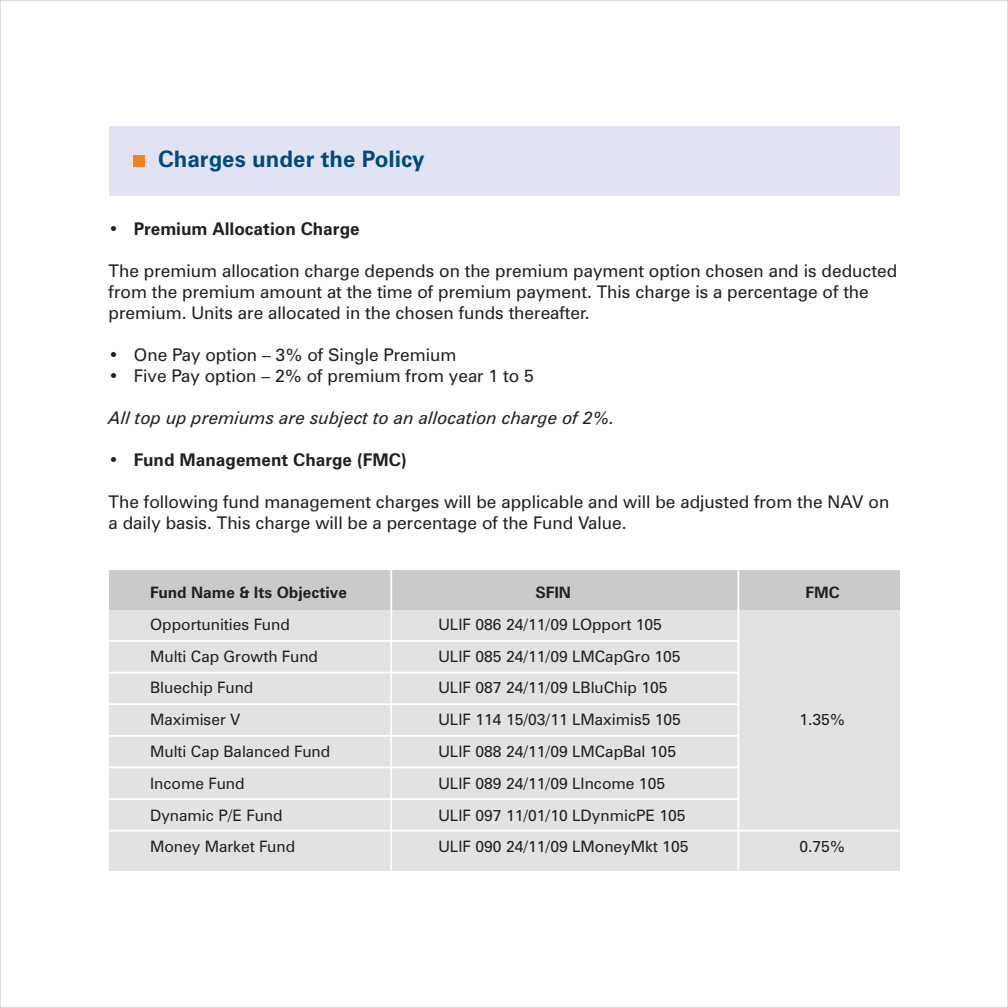
<style>
.page{position:relative;width:1008px;height:1008px;background:#fff}
.page>*{position:absolute;margin:0;border:0;box-sizing:border-box;transform-origin:0 0}
.t1{font:700 22.75px "Zurich BT";color:#01497f}
.t2{font:17.5px/21px "Zurich BT";color:#231f20}
.t3{font:italic 17.5px "Zurich BT";color:#231f20}
.t4{font:700 17.5px "Zurich BT";color:#231f20}
.t5{font:15.75px "Zurich BT";color:#231f20}
.t6{font:700 15.75px "Zurich BT";color:#231f20}
</style>
<div class="page">
<div style="left:109px;top:126px;width:790px;height:70px;background:#e0e4f2"></div>
<div style="left:133px;top:155px;width:12px;height:12px;background:#f58220"></div>
<div style="left:109px;top:570px;width:790px;height:300px;background:#e1e2e4"></div>
<div style="left:109px;top:570px;width:790px;height:39px;background:#c9cacc"></div>
<hr style="left:390px;top:570px;width:2px;height:300px;background:#fff">
<hr style="left:109px;top:767px;width:629px;height:1px;background:#fff">
<hr style="left:109px;top:735px;width:629px;height:2px;background:#fff">
<hr style="left:109px;top:703px;width:629px;height:2px;background:#fff">
<hr style="left:109px;top:672px;width:629px;height:1px;background:#fff">
<hr style="left:109px;top:640px;width:629px;height:2px;background:#fff">
<hr style="left:109px;top:830px;width:790px;height:2px;background:#fff">
<hr style="left:109px;top:798px;width:629px;height:2px;background:#fff">
<hr style="left:738px;top:570px;width:1px;height:300px;background:#fff">
<h1 class="t1" style="left:158px;top:150px;width:268px">Charges under the Policy</h1>
<p class="t4" style="left:109px;top:221px;width:253px">• Premium Allocation Charge</p>
<p class="t2" style="left:109px;top:262px;width:790px">The premium allocation charge depends on the premium payment option chosen and is deducted from the premium amount at the time of premium payment. This charge is a percentage of the premium. Units are allocated in the chosen funds thereafter.</p>
<p class="t2" style="left:109px;top:346px;width:349px">• One Pay option – 3% of Single Premium</p>
<p class="t2" style="left:109px;top:367px;width:427px">• Five Pay option – 2% of premium from year 1 to 5</p>
<p class="t3" style="left:109px;top:410px;width:508px">All top up premiums are subject to an allocation charge of 2%.</p>
<p class="t4" style="left:109px;top:452px;width:300px">• Fund Management Charge (FMC)</p>
<p class="t2" style="left:109px;top:493px;width:782px">The following fund management charges will be applicable and will be adjusted from the NAV on a daily basis. This charge will be a percentage of the Fund Value.</p>
<p class="t6" style="left:150px;top:586px;width:198px">Fund Name &amp; Its Objective</p>
<p class="t6" style="left:535px;top:586px;width:37px">SFIN</p>
<p class="t6" style="left:805px;top:586px;width:36px">FMC</p>
<p class="t5" style="left:150px;top:618px;width:141px">Opportunities Fund</p>
<p class="t5" style="left:439px;top:618px;width:225px">ULIF 086 24/11/09 LOpport 105</p>
<p class="t5" style="left:150px;top:650px;width:170px">Multi Cap Growth Fund</p>
<p class="t5" style="left:439px;top:650px;width:244px">ULIF 085 24/11/09 LMCapGro 105</p>
<p class="t5" style="left:150px;top:681px;width:105px">Bluechip Fund</p>
<p class="t5" style="left:439px;top:681px;width:230px">ULIF 087 24/11/09 LBluChip 105</p>
<p class="t5" style="left:150px;top:713px;width:92px">Maximiser V</p>
<p class="t5" style="left:439px;top:713px;width:244px">ULIF 114 15/03/11 LMaximis5 105</p>
<p class="t5" style="left:800px;top:713px;width:47px">1.35%</p>
<p class="t5" style="left:150px;top:745px;width:182px">Multi Cap Balanced Fund</p>
<p class="t5" style="left:439px;top:745px;width:239px">ULIF 088 24/11/09 LMCapBal 105</p>
<p class="t5" style="left:150px;top:777px;width:96px">Income Fund</p>
<p class="t5" style="left:439px;top:777px;width:228px">ULIF 089 24/11/09 LIncome 105</p>
<p class="t5" style="left:150px;top:809px;width:134px">Dynamic P/E Fund</p>
<p class="t5" style="left:439px;top:809px;width:249px">ULIF 097 11/01/10 LDynmicPE 105</p>
<p class="t5" style="left:150px;top:840px;width:147px">Money Market Fund</p>
<p class="t5" style="left:439px;top:840px;width:251px">ULIF 090 24/11/09 LMoneyMkt 105</p>
<p class="t5" style="left:800px;top:840px;width:47px">0.75%</p>
</div>
